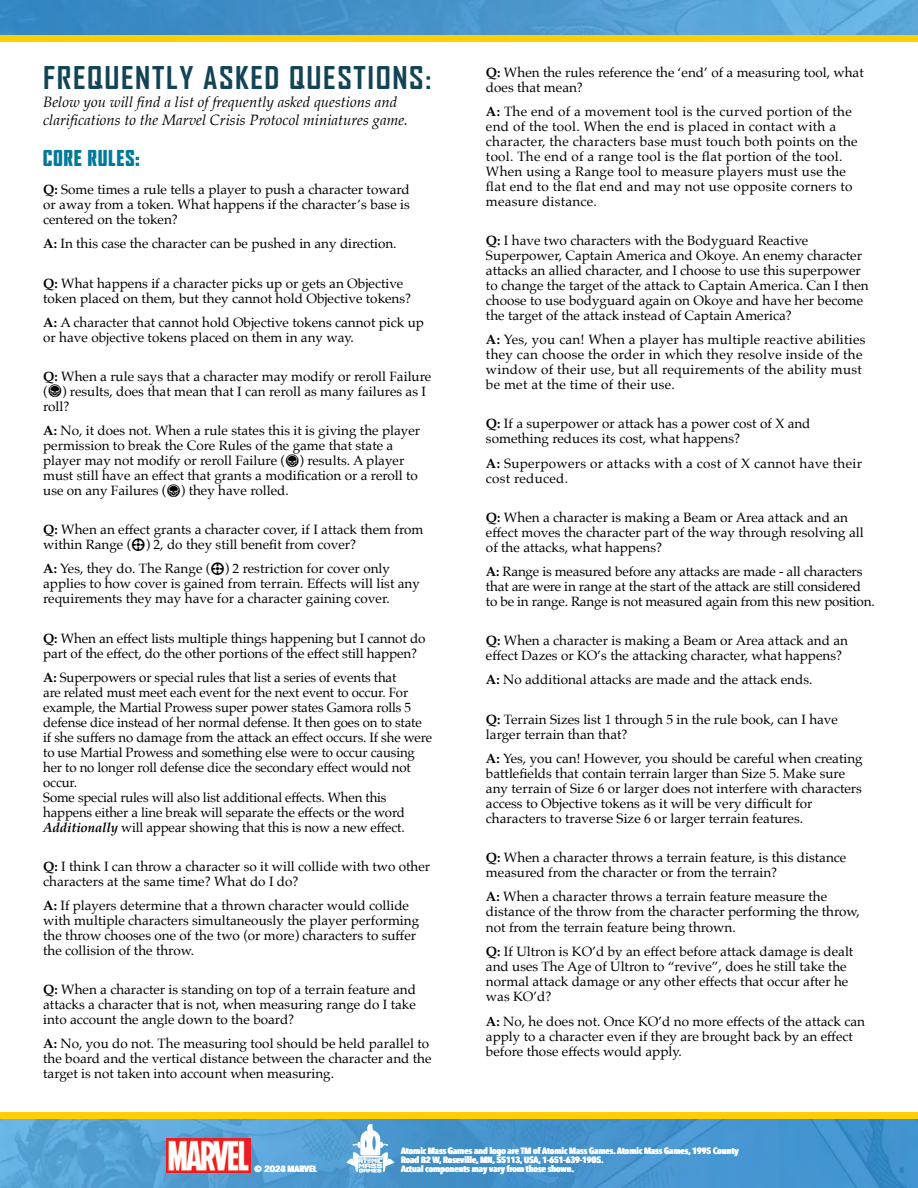
<style>
.page{position:relative;width:918px;height:1188px;background:#fff}
.page>*{position:absolute;margin:0;border:0;box-sizing:border-box;transform-origin:0 0}
.t1{font:700 30px "Agency FB";letter-spacing:.05em;color:#124456;scale:1.06 1}
.t2{font:900 condensed 21px "Agency FB";letter-spacing:.05em;color:#007a9a;scale:1.1 1}
.t3{font:italic 15px/18px "Palatino";color:#000}
.t4{font:13.5px/15px "Palatino";color:#000}
.t5{font:13.5px/15px "Palatino";letter-spacing:.02em;color:#000}
.t6{font:700 9px/9px "Avenir Next Condensed";color:#fff}
.t7{font:900 9px "Avenir";color:#fff}
.s1{font-weight:700}
.s2{font-family:"Infinity Crisis";font-size:18px}
.s3{font-weight:700;font-style:italic}
.s4{font-family:"Avenir";font-weight:900}
</style>
<div class="page">
<img style="left:0;top:0;width:918px;height:35px">
<div style="left:0;top:35px;width:918px;height:7px;background:#ffcf01"></div>
<img style="left:0;top:1119px;width:918px;height:69px">
<div style="left:0;top:1112px;width:918px;height:7px;background:#ffcf01"></div>
<svg style="left:346px;top:1124px;width:48px;height:48px"></svg>
<img style="left:167px;top:1139px;width:83px;height:33px">
<h1 class="t1" style="left:43px;top:59px;width:368px">FREQUENTLY ASKED QUESTIONS:</h1>
<p class="t3" style="left:43px;top:92px;width:366px">Below you will find a list of frequently asked questions and clarifications to the Marvel Crisis Protocol miniatures game.</p>
<h2 class="t2" style="left:43px;top:146px;width:89px">CORE RULES:</h2>
<p class="t4" style="left:43px;top:182px;width:368px;text-align:justify"><span class="s1">Q:</span> Some times a rule tells a player to push a character toward or away from a token. What happens if the character’s base is centered on the token?</p>
<p class="t4" style="left:43px;top:236px;width:355px"><span class="s1">A:</span> In this case the character can be pushed in any direction.</p>
<p class="t4" style="left:43px;top:275px;width:370px"><span class="s1">Q:</span> What happens if a character picks up or gets an Objective token placed on them, but they cannot hold Objective tokens?</p>
<p class="t4" style="left:43px;top:315px;width:382px"><span class="s1">A:</span> A character that cannot hold Objective tokens cannot pick up or have objective tokens placed on them in any way.</p>
<p class="t4" style="left:43px;top:369px;width:390px"><span class="s1">Q:</span> When a rule says that a character may modify or reroll Failure (<span class="s2">O</span>) results, does that mean that I can reroll as many failures as I roll?</p>
<p class="t4" style="left:43px;top:423px;width:378px"><span class="s1">A:</span> No, it does not. When a rule states this it is giving the player permission to break the Core Rules of the game that state a player may not modify or reroll Failure (<span class="s2">O</span>) results. A player must still have an effect that grants a modification or a reroll to use on any Failures (<span class="s2">O</span>) they have rolled.</p>
<p class="t4" style="left:43px;top:522px;width:382px"><span class="s1">Q:</span> When an effect grants a character cover, if I attack them from within Range (<span class="s2">I</span>) 2, do they still benefit from cover?</p>
<p class="t4" style="left:43px;top:561px;width:378px"><span class="s1">A:</span> Yes, they do. The Range (<span class="s2">I</span>) 2 restriction for cover only applies to how cover is gained from terrain. Effects will list any requirements they may have for a character gaining cover.</p>
<p class="t4" style="left:43px;top:630px;width:384px"><span class="s1">Q:</span> When an effect lists multiple things happening but I cannot do part of the effect, do the other portions of the effect still happen?</p>
<p class="t4" style="left:43px;top:670px;width:390px"><span class="s1">A:</span> Superpowers or special rules that list a series of events that<br>are related must meet each event for the next event to occur. For example, the Martial Prowess super power states Gamora rolls 5 defense dice instead of her normal defense. It then goes on to state if she suffers no damage from the attack an effect occurs. If she were to use Martial Prowess and something else were to occur causing her to no longer roll defense dice the secondary effect would not occur.<br>Some special rules will also list additional effects. When this happens either a line break will separate the effects or the word <span class="s3">Additionally</span> will appear showing that this is now a new effect.</p>
<p class="t4" style="left:43px;top:859px;width:388px"><span class="s1">Q:</span> I think I can throw a character so it will collide with two other characters at the same time? What do I do?</p>
<p class="t4" style="left:43px;top:898px;width:378px"><span class="s1">A:</span> If players determine that a thrown character would collide with multiple characters simultaneously the player performing the throw chooses one of the two (or more) characters to suffer the collision of the throw.</p>
<p class="t4" style="left:43px;top:982px;width:374px;text-align:justify"><span class="s1">Q:</span> When a character is standing on top of a terrain feature and attacks a character that is not, when measuring range do I take into account the angle down to the board?</p>
<p class="t4" style="left:43px;top:1036px;width:390px"><span class="s1">A:</span> No, you do not. The measuring tool should be held parallel to the board and the vertical distance between the character and the target is not taken into account when measuring.</p>
<p class="t4" style="left:486px;top:65px;width:379px"><span class="s1">Q:</span> When the rules reference the ‘end’ of a measuring tool, what does that mean?</p>
<p class="t5" style="left:486px;top:104px;width:373px"><span class="s1">A:</span> The end of a movement tool is the curved portion of the end of the tool. When the end is placed in contact with a character, the characters base must touch both points on the tool. The end of a range tool is the flat portion of the tool.<br>When using a Range tool to measure players must use the flat end to the flat end and may not use opposite corners to measure distance.</p>
<p class="t4" style="left:486px;top:233px;width:384px"><span class="s1">Q:</span> I have two characters with the Bodyguard Reactive Superpower, Captain America and Okoye. An enemy character attacks an allied character, and I choose to use this superpower to change the target of the attack to Captain America. Can I then choose to use bodyguard again on Okoye and have her become the target of the attack instead of Captain America?</p>
<p class="t5" style="left:486px;top:332px;width:381px"><span class="s1">A:</span> Yes, you can! When a player has multiple reactive abilities they can choose the order in which they resolve inside of the window of their use, but all requirements of the ability must be met at the time of their use.</p>
<p class="t4" style="left:486px;top:416px;width:326px"><span class="s1">Q:</span> If a superpower or attack has a power cost of X and something reduces its cost, what happens?</p>
<p class="t5" style="left:486px;top:455px;width:378px"><span class="s1">A:</span> Superpowers or attacks with a cost of X cannot have their cost reduced.</p>
<p class="t4" style="left:486px;top:510px;width:379px"><span class="s1">Q:</span> When a character is making a Beam or Area attack and an effect moves the character part of the way through resolving all of the attacks, what happens?</p>
<p class="t4" style="left:486px;top:564px;width:390px"><span class="s1">A:</span> Range is measured before any attacks are made - all characters that are were in range at the start of the attack are still considered to be in range. Range is not measured again from this new position.</p>
<p class="t4" style="left:486px;top:633px;width:363px"><span class="s1">Q:</span> When a character is making a Beam or Area attack and an effect Dazes or KO’s the attacking character, what happens?</p>
<p class="t4" style="left:486px;top:672px;width:328px"><span class="s1">A:</span> No additional attacks are made and the attack ends.</p>
<p class="t4" style="left:486px;top:711px;width:354px"><span class="s1">Q:</span> Terrain Sizes list 1 through 5 in the rule book, can I have larger terrain than that?</p>
<p class="t4" style="left:486px;top:751px;width:378px"><span class="s1">A:</span> Yes, you can! However, you should be careful when creating battlefields that contain terrain larger than Size 5. Make sure any terrain of Size 6 or larger does not interfere with characters access to Objective tokens as it will be very difficult for characters to traverse Size 6 or larger terrain features.</p>
<p class="t4" style="left:486px;top:850px;width:362px"><span class="s1">Q:</span> When a character throws a terrain feature, is this distance measured from the character or from the terrain?</p>
<p class="t4" style="left:486px;top:889px;width:375px;line-height:15.6px"><span class="s1">A:</span> When a character throws a terrain feature measure the distance of the throw from the character performing the throw, not from the terrain feature being thrown.</p>
<p class="t4" style="left:486px;top:944px;width:369px"><span class="s1">Q:</span> If Ultron is KO’d by an effect before attack damage is dealt and uses The Age of Ultron to “revive”, does he still take the normal attack damage or any other effects that occur after he was KO’d?</p>
<p class="t4" style="left:486px;top:1013px;width:381px"><span class="s1">A:</span> No, he does not. Once KO’d no more effects of the attack can apply to a character even if they are brought back by an effect before those effects would apply.</p>
<p class="t6" style="left:401px;top:1146px;width:339px">Atomic Mass Games and logo are TM of Atomic Mass Games. Atomic Mass Games, 1995 County<br>Road B2 W, Roseville, MN, 55113, USA, 1-651-639-1905.</p>
<p class="t6" style="left:254px;top:1164px;width:64px"><span class="s4">© 2024</span> MARVEL</p>
<p class="t6" style="left:401px;top:1164px;width:175px">Actual components may vary from those shown.</p>
<p class="t7" style="left:281px;top:1161px;width:7px">3</p>
</div>
